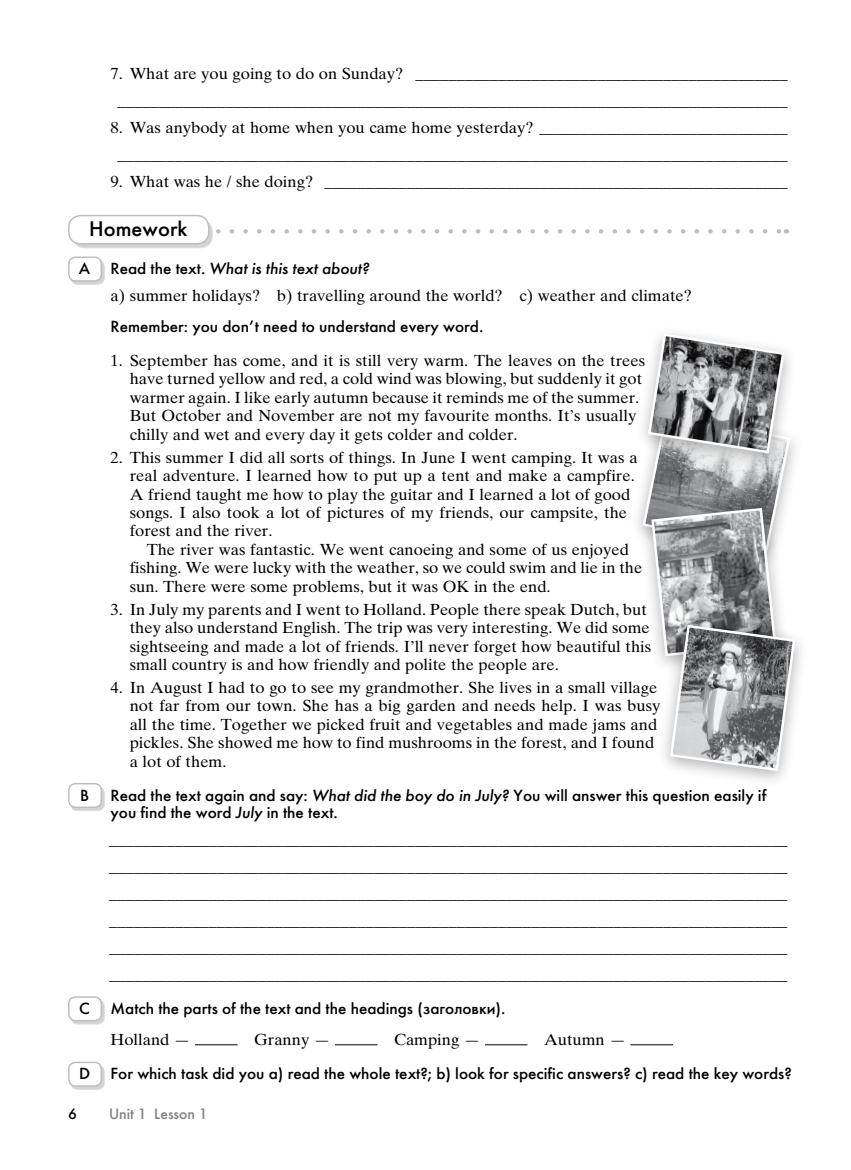
<style>
.page{position:relative;width:851px;height:1170px;background:#fff}
.page>*{position:absolute;margin:0;border:0;box-sizing:border-box;transform-origin:0 0}
.t1{font:21px "Futuris C";color:#000}
.t2{font:16.05px/18.5px "Times Ten Cyr Upright";color:#000}
.t3{font:16.05px/17.1px "Futuris C";color:#000}
.t4{font:15px "Futuris C";color:#808284}
.t5{font:15px "Futuris C";color:#000}
.s1{font-family:"Futuris C"}
.s2{font-family:"Futuris C";font-style:italic}
.s3{font-style:italic}
.s4{font-family:"Times Ten Cyr Upright"}
</style>
<div class="page">
<svg style="left:216px;top:229px;width:563px;height:4px"></svg>
<div style="left:73px;top:220px;width:139px;height:28px;background:linear-gradient(to right,#c2c4c6,#c6c8c9);border-radius:12px"></div>
<div style="left:73px;top:219px;width:140px;height:29px;border:1px solid #dcddde;border-radius:12px"></div>
<div style="left:69px;top:215px;width:140px;height:29px;background:#fff;border-radius:12px"></div>
<div style="left:68px;top:215px;width:141px;height:29px;border:2px solid #bcbec0;border-radius:12px"></div>
<div style="left:71px;top:260px;width:33px;height:24px;background:#d1d3d4;border-radius:7px"></div>
<div style="left:71px;top:260px;width:34px;height:25px;border:1px solid #dcddde;border-radius:7px"></div>
<div style="left:69px;top:257px;width:32px;height:24px;background:#fff;border-radius:7px"></div>
<div style="left:68px;top:256px;width:34px;height:26px;border:2px solid #bcbec0;border-radius:7px"></div>
<div style="left:71px;top:786px;width:33px;height:24px;background:#d1d3d4;border-radius:7px"></div>
<div style="left:71px;top:786px;width:34px;height:25px;border:1px solid #dcddde;border-radius:7px"></div>
<div style="left:69px;top:783px;width:32px;height:24px;background:#fff;border-radius:7px"></div>
<div style="left:68px;top:782px;width:34px;height:26px;border:2px solid #bcbec0;border-radius:7px"></div>
<div style="left:71px;top:999px;width:33px;height:24px;background:#d1d3d4;border-radius:7px"></div>
<div style="left:71px;top:999px;width:34px;height:25px;border:1px solid #dcddde;border-radius:7px"></div>
<div style="left:69px;top:996px;width:32px;height:24px;background:#fff;border-radius:7px"></div>
<div style="left:68px;top:996px;width:34px;height:25px;border:2px solid #bcbec0;border-radius:7px"></div>
<hr style="left:195px;top:1044px;width:42px;height:1px;background:#000">
<hr style="left:335px;top:1044px;width:42px;height:1px;background:#000">
<hr style="left:485px;top:1044px;width:42px;height:1px;background:#000">
<hr style="left:630px;top:1044px;width:43px;height:1px;background:#000">
<div style="left:71px;top:1065px;width:33px;height:24px;background:#d1d3d4;border-radius:7px"></div>
<div style="left:71px;top:1064px;width:34px;height:25px;border:1px solid #dcddde;border-radius:7px"></div>
<div style="left:69px;top:1062px;width:32px;height:23px;background:#fff;border-radius:7px"></div>
<div style="left:68px;top:1061px;width:34px;height:25px;border:2px solid #bcbec0;border-radius:7px"></div>
<div style="left:656px;top:615px;width:152px;height:173px;background:#000;opacity:.3"></div>
<svg style="left:641px;top:333px;width:155px;height:439px"></svg>
<p class="t2" style="left:111px;top:60px;width:678px;line-height:27px;text-align:center">7. What are you going to do on Sunday? _____________________________________________ _________________________________________________________________________________</p>
<p class="t2" style="left:110px;top:114px;width:678px;line-height:27px;text-align:center">8. Was anybody at home when you came home yesterday? ______________________________ _________________________________________________________________________________</p>
<p class="t2" style="left:110px;top:172px;width:678px">9. What was he / she doing? ________________________________________________________</p>
<p class="t1" style="left:89px;top:216px;width:100px">Homework</p>
<p class="t3" style="left:79px;top:260px;width:13px">A</p>
<p class="t2" style="left:111px;top:255px;width:583px;line-height:27px"><span class="s1">Read the text.</span> <span class="s2">What is this text about?<br></span>a) summer holidays? b) travelling around the world? c) weather and climate?</p>
<p class="t3" style="left:111px;top:318px;width:374px">Remember: you don’t need to understand every word.</p>
<p class="t2" style="left:130px;top:351px;width:517px;text-indent:-19px">1. September has come, and it is still very warm. The leaves on the trees have turned yellow and red, a cold wind was blowing, but suddenly it got warmer again. I like early autumn because it reminds me of the summer.<br>But October and November are not my favourite months. It’s usually chilly and wet and every day it gets colder and colder.</p>
<p class="t2" style="left:110px;top:448px;width:528px">2. This summer I did all sorts of things. In June I went camping. It was a</p>
<p class="t2" style="left:130px;top:466px;width:506px">real adventure. I learned how to put up a tent and make a campfire.</p>
<p class="t2" style="left:130px;top:485px;width:502px">A friend taught me how to play the guitar and I learned a lot of good</p>
<p class="t2" style="left:130px;top:503px;width:499px">songs. I also took a lot of pictures of my friends, our campsite, the</p>
<p class="t2" style="left:130px;top:521px;width:144px">forest and the river.</p>
<p class="t2" style="left:147px;top:540px;width:483px">The river was fantastic. We went canoeing and some of us enjoyed</p>
<p class="t2" style="left:130px;top:558px;width:514px">fishing. We were lucky with the weather, so we could swim and lie in the</p>
<p class="t2" style="left:130px;top:577px;width:422px">sun. There were some problems, but it was OK in the end.</p>
<p class="t2" style="left:130px;top:600px;width:523px;text-indent:-19px">3. In July my parents and I went to Holland. People there speak Dutch, but they also understand English. The trip was very interesting. We did some sightseeing and made a lot of friends. I’ll never forget how beautiful this small country is and how friendly and polite the people are.</p>
<p class="t2" style="left:130px;top:678px;width:532px;text-indent:-19px">4. In August I had to go to see my grandmother. She lives in a small village not far from our town. She has a big garden and needs help. I was busy all the time. Together we picked fruit and vegetables and made jams and pickles. She showed me how to find mushrooms in the forest, and I found a lot of them.</p>
<p class="t3" style="left:80px;top:786px;width:11px">B</p>
<p class="t3" style="left:110px;top:786px;width:657px">Read the text again and say: <span class="s3">What did the boy do in July?</span> You will answer this question easily if you find the word <span class="s3">July</span> in the text.</p>
<p class="t2" style="left:109px;top:825px;width:679px;line-height:27px;text-align:justify">__________________________________________________________________________________ __________________________________________________________________________________ __________________________________________________________________________________ __________________________________________________________________________________ __________________________________________________________________________________ __________________________________________________________________________________</p>
<p class="t3" style="left:79px;top:999px;width:12px">C</p>
<p class="t3" style="left:110px;top:992px;width:396px;line-height:31.2px">Match the parts of the text and the headings (заголовки).<br><span class="s4">Holland —</span></p>
<p class="t2" style="left:254px;top:1030px;width:78px">Granny —</p>
<p class="t2" style="left:394px;top:1030px;width:88px">Camping —</p>
<p class="t2" style="left:544px;top:1030px;width:83px">Autumn —</p>
<p class="t3" style="left:79px;top:1065px;width:13px">D</p>
<p class="t3" style="left:111px;top:1065px;width:682px">For which task did you a) read the whole text?; b) look for specific answers? c) read the key words?</p>
<p class="t5" style="left:68px;top:1104px;width:10px">6</p>
<p class="t4" style="left:109px;top:1104px;width:100px">Unit 1 Lesson 1</p>
</div>
